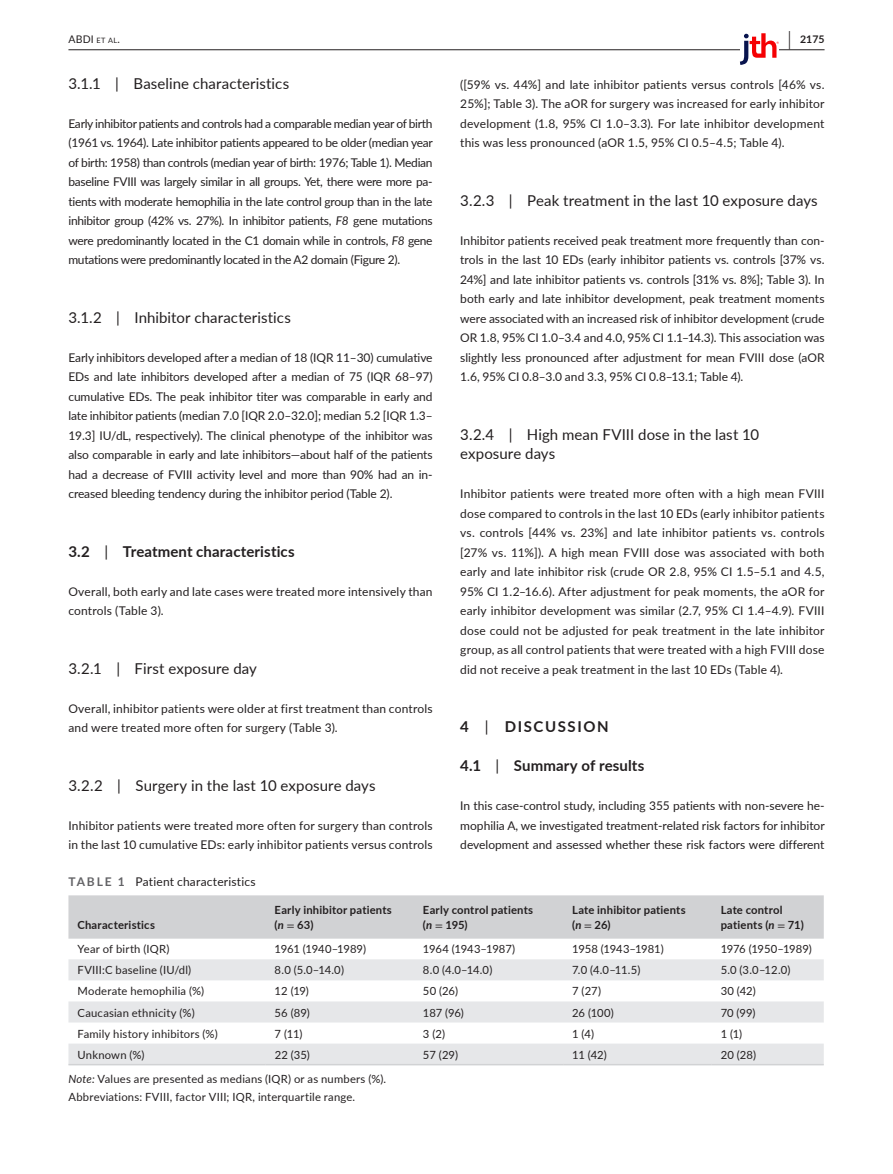
<style>
.page{position:relative;width:893px;height:1174px;background:#fff}
.page>*{position:absolute;margin:0;border:0;box-sizing:border-box;transform-origin:0 0}
.t1{font:15px/19.5px "Lato";letter-spacing:.005em;color:#231f20}
.t2{font:700 15px "Lato";letter-spacing:.01em;color:#231f20}
.t3{font:700 15px "Lato";letter-spacing:.11em;color:#231f20}
.t4{font:12px/19.5px "Lato";letter-spacing:.01em;color:#231f20;text-align:justify}
.t5{font:11.25px/18px "Lato";letter-spacing:.015em;color:#231f20}
.t6{font:700 11.25px/15.8px "Lato";letter-spacing:.015em;color:#231f20}
.t7{font:11.25px "Lato";letter-spacing:-.015em;color:#231f20}
.t8{font:11.25px "Lato";letter-spacing:-.01em;color:#231f20}
.t9{font:10.5px "Lato";color:#231f20}
.t10{font:700 10.5px "Lato";color:#231f20}
.s1{font-size:7.35px}
.s2{font-size:19.5px}
.s3{font-style:italic}
.s4{font-weight:400}
.s5{font-weight:700;color:#636366}
.s6{font-family:"STIX";font-weight:400}
</style>
<div class="page">
<hr style="left:68px;top:49px;width:756px;height:1px;background:#231f20">
<svg style="left:740px;top:33px;width:39px;height:32px"></svg>
<div style="left:68px;top:895px;width:756px;height:43px;background:#d1d2d4"></div>
<svg style="left:68px;top:959px;width:756px;height:105px;fill:#e6e7e9"></svg>
<hr style="left:68px;top:1064px;width:198px;height:1px;background:#d1d2d4">
<hr style="left:266px;top:1064px;width:148px;height:1px;background:#d1d2d4">
<hr style="left:414px;top:1064px;width:149px;height:1px;background:#d1d2d4">
<hr style="left:563px;top:1064px;width:149px;height:1px;background:#d1d2d4">
<hr style="left:712px;top:1064px;width:112px;height:1px;background:#d1d2d4">
<p class="t9" style="left:68px;top:31px;width:53px">ABDI <span class="s1">et al</span>.</p>
<p class="t10" style="left:789px;top:31px;width:37px"><span class="s2">|</span> 2175</p>
<p class="t1" style="left:68px;top:73px;width:222px">3.1.1 | Baseline characteristics</p>
<p class="t4" style="left:68px;top:113px;width:366px">Early inhibitor patients and controls had a comparable median year of birth (1961 vs. 1964). Late inhibitor patients appeared to be older (median year of birth: 1958) than controls (median year of birth: 1976; Table 1). Median baseline FVIII was largely similar in all groups. Yet, there were more pa&shy;tients with moderate hemophilia in the late control group than in the late inhibitor group (42% vs. 27%). In inhibitor patients, <span class="s3">F8</span> gene mutations were predominantly located in the C1 domain while in controls, <span class="s3">F8</span> gene mutations were predominantly located in the A2 domain (Figure 2).</p>
<p class="t4" style="left:460px;top:74px;width:366px">([59% vs. 44%] and late inhibitor patients versus controls [46% vs.<br>25%]; Table 3). The aOR for surgery was increased for early inhibitor development (1.8, 95% CI 1.0–3.3). For late inhibitor development this was less pronounced (aOR 1.5, 95% CI 0.5–4.5; Table 4).</p>
<p class="t1" style="left:460px;top:190px;width:359px">3.2.3 | Peak treatment in the last 10 exposure days</p>
<p class="t4" style="left:460px;top:230px;width:366px">Inhibitor patients received peak treatment more frequently than con&shy;trols in the last 10 EDs (early inhibitor patients vs. controls [37% vs.<br>24%] and late inhibitor patients vs. controls [31% vs. 8%]; Table 3). In both early and late inhibitor development, peak treatment moments were associated with an increased risk of inhibitor development (crude OR 1.8, 95% CI 1.0–3.4 and 4.0, 95% CI 1.1–14.3). This association was slightly less pronounced after adjustment for mean FVIII dose (aOR 1.6, 95% CI 0.8–3.0 and 3.3, 95% CI 0.8–13.1; Table 4).</p>
<p class="t1" style="left:68px;top:307px;width:224px">3.1.2 | Inhibitor characteristics</p>
<p class="t4" style="left:68px;top:347px;width:366px">Early inhibitors developed after a median of 18 (IQR 11–30) cumulative EDs and late inhibitors developed after a median of 75 (IQR 68–97) cumulative EDs. The peak inhibitor titer was comparable in early and late inhibitor patients (median 7.0 [IQR 2.0–32.0]; median 5.2 [IQR 1.3– 19.3] IU/dL, respectively). The clinical phenotype of the inhibitor was also comparable in early and late inhibitors—about half of the patients had a decrease of FVIII activity level and more than 90% had an in&shy;creased bleeding tendency during the inhibitor period (Table 2).</p>
<p class="t1" style="left:460px;top:424px;width:300px">3.2.4 | High mean FVIII dose in the last 10 exposure days</p>
<p class="t4" style="left:460px;top:483px;width:366px">Inhibitor patients were treated more often with a high mean FVIII dose compared to controls in the last 10 EDs (early inhibitor patients vs. controls [44% vs. 23%] and late inhibitor patients vs. controls [27% vs. 11%]). A high mean FVIII dose was associated with both early and late inhibitor risk (crude OR 2.8, 95% CI 1.5–5.1 and 4.5, 95% CI 1.2–16.6). After adjustment for peak moments, the aOR for early inhibitor development was similar (2.7, 95% CI 1.4–4.9). FVIII dose could not be adjusted for peak treatment in the late inhibitor group, as all control patients that were treated with a high FVIII dose did not receive a peak treatment in the last 10 EDs (Table 4).</p>
<p class="t2" style="left:68px;top:540px;width:228px">3.2 <span class="s4">|</span> Treatment characteristics</p>
<p class="t4" style="left:68px;top:581px;width:366px">Overall, both early and late cases were treated more intensively than controls (Table 3).</p>
<p class="t1" style="left:68px;top:658px;width:190px">3.2.1 | First exposure day</p>
<p class="t4" style="left:68px;top:698px;width:366px">Overall, inhibitor patients were older at first treatment than controls and were treated more often for surgery (Table 3).</p>
<p class="t3" style="left:460px;top:716px;width:150px">4 <span class="s4">|</span> DISCUSSION</p>
<p class="t2" style="left:460px;top:755px;width:186px">4.1 <span class="s4">|</span> Summary of results</p>
<p class="t4" style="left:460px;top:795px;width:366px">In this case-control study, including 355 patients with non-severe he&shy;mophilia A, we investigated treatment-related risk factors for inhibitor development and assessed whether these risk factors were different</p>
<p class="t1" style="left:68px;top:775px;width:309px">3.2.2 | Surgery in the last 10 exposure days</p>
<p class="t4" style="left:68px;top:815px;width:366px">Inhibitor patients were treated more often for surgery than controls in the last 10 cumulative EDs: early inhibitor patients versus controls</p>
<p class="t4" style="left:68px;top:871px;width:189px"><span class="s5">TABLE 1</span> Patient characteristics</p>
<p class="t6" style="left:77px;top:917px;width:79px">Characteristics</p>
<p class="t6" style="left:275px;top:901px;width:119px">Early inhibitor patients (<span class="s3">n</span> <span class="s6">=</span> 63)</p>
<p class="t6" style="left:423px;top:901px;width:112px">Early control patients (<span class="s3">n</span> <span class="s6">=</span> 195)</p>
<p class="t6" style="left:572px;top:901px;width:115px">Late inhibitor patients (<span class="s3">n</span> <span class="s6">=</span> 26)</p>
<p class="t6" style="left:721px;top:901px;width:85px">Late control patients (<span class="s3">n</span> <span class="s6">=</span> 71)</p>
<p class="t5" style="left:77px;top:939px;width:94px">Year of birth (IQR)</p>
<p class="t7" style="left:275px;top:941px;width:93px">1961 (1940–1989)</p>
<p class="t8" style="left:423px;top:941px;width:94px">1964 (1943–1987)</p>
<p class="t8" style="left:572px;top:941px;width:93px">1958 (1943–1981)</p>
<p class="t7" style="left:721px;top:941px;width:93px">1976 (1950–1989)</p>
<p class="t5" style="left:77px;top:960px;width:115px">FVIII:C baseline (IU/dl)</p>
<p class="t5" style="left:275px;top:960px;width:71px">8.0 (5.0–14.0)</p>
<p class="t5" style="left:423px;top:960px;width:71px">8.0 (4.0–14.0)</p>
<p class="t5" style="left:572px;top:960px;width:70px">7.0 (4.0–11.5)</p>
<p class="t5" style="left:721px;top:960px;width:71px">5.0 (3.0–12.0)</p>
<p class="t5" style="left:77px;top:982px;width:128px">Moderate hemophilia (%)</p>
<p class="t5" style="left:275px;top:982px;width:36px">12 (19)</p>
<p class="t5" style="left:423px;top:982px;width:37px">50 (26)</p>
<p class="t5" style="left:572px;top:982px;width:30px">7 (27)</p>
<p class="t5" style="left:721px;top:982px;width:37px">30 (42)</p>
<p class="t5" style="left:77px;top:1003px;width:119px">Caucasian ethnicity (%)</p>
<p class="t5" style="left:275px;top:1003px;width:37px">56 (89)</p>
<p class="t5" style="left:423px;top:1003px;width:43px">187 (96)</p>
<p class="t5" style="left:572px;top:1003px;width:43px">26 (100)</p>
<p class="t5" style="left:721px;top:1003px;width:36px">70 (99)</p>
<p class="t5" style="left:77px;top:1024px;width:142px">Family history inhibitors (%)</p>
<p class="t5" style="left:275px;top:1024px;width:29px">7 (11)</p>
<p class="t5" style="left:423px;top:1024px;width:24px">3 (2)</p>
<p class="t5" style="left:572px;top:1024px;width:23px">1 (4)</p>
<p class="t5" style="left:721px;top:1024px;width:23px">1 (1)</p>
<p class="t5" style="left:77px;top:1045px;width:69px">Unknown (%)</p>
<p class="t5" style="left:275px;top:1045px;width:37px">22 (35)</p>
<p class="t5" style="left:423px;top:1045px;width:37px">57 (29)</p>
<p class="t5" style="left:572px;top:1045px;width:36px">11 (42)</p>
<p class="t5" style="left:721px;top:1045px;width:37px">20 (28)</p>
<p class="t5" style="left:68px;top:1069px;width:319px"><span class="s3">Note:</span> Values are presented as medians (IQR) or as numbers (%).<br>Abbreviations: FVIII, factor VIII; IQR, interquartile range.</p>
</div>
